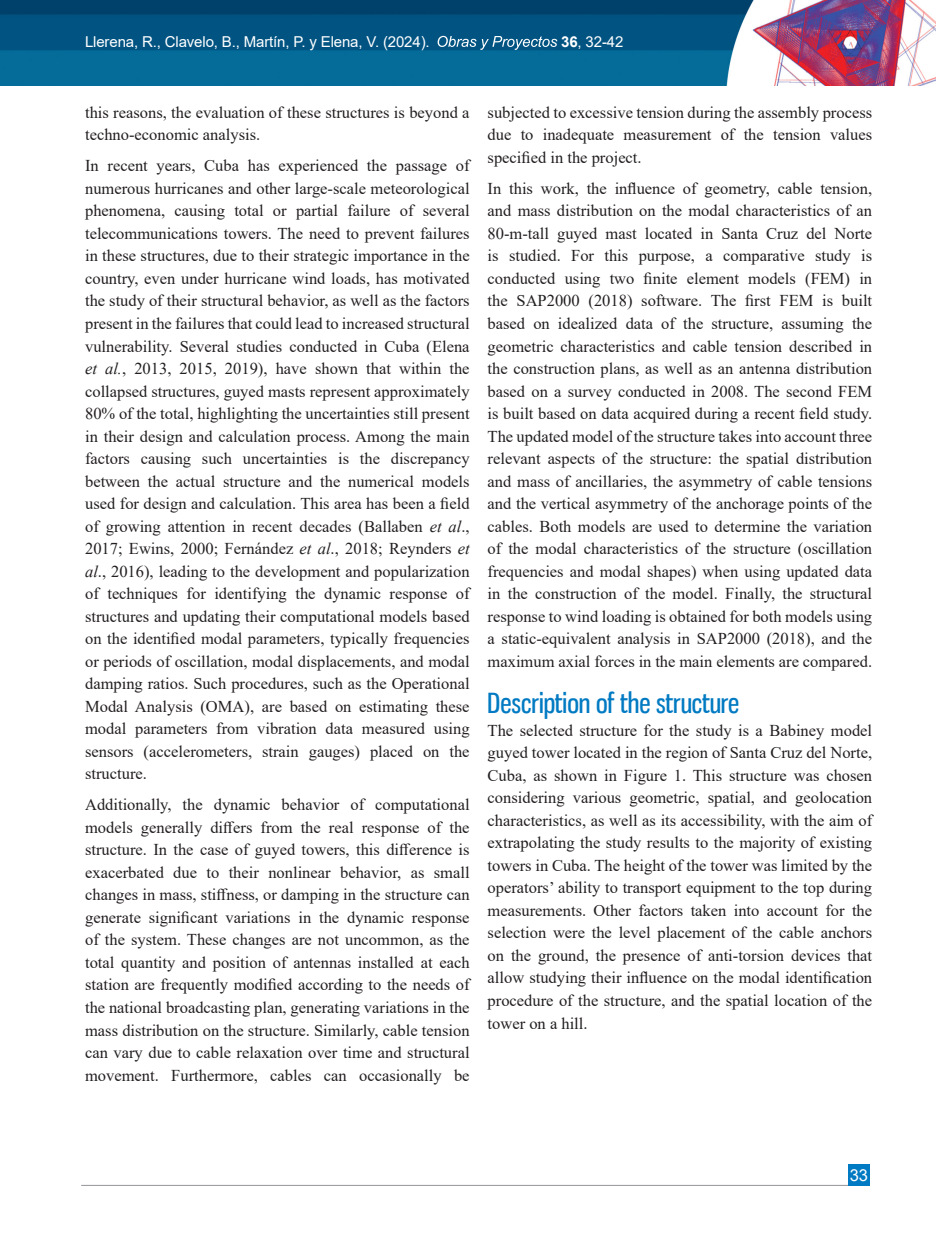
<style>
.page{position:relative;width:936px;height:1234px;background:#fff}
.page>*{position:absolute;margin:0;border:0;box-sizing:border-box;transform-origin:0 0}
.t1{font:27px "Gnuolane Free";color:#007ac2}
.t2{font:16.5px/22.5px "Times New Roman";color:#231f20;text-align:justify}
.t3{font:16.5px "Arial";color:#fff}
.t4{font:15px "Arial";letter-spacing:-.01em;color:#fff}
.s1{font-weight:700}
.s2{font-style:italic}
</style>
<div class="page">
<img style="left:0;top:0;width:935px;height:85px">
<hr style="left:81px;top:1184px;width:788px;height:1px;background:#939598">
<div style="left:848px;top:1164px;width:21px;height:21px;background:#007ac2"></div>
<svg style="left:437px;top:36px;width:120px;height:14px;background:#39799d"></svg>
<p class="t4" style="left:85px;top:31px;width:346px">Llerena, R., Clavelo, B., Martín, P. y Elena, V. (2024).</p>
<p class="t4" style="left:561px;top:31px;width:64px"><span class="s1">36</span>, 32-42</p>
<p class="t2" style="left:85px;top:100px;width:386px">this reasons, the evaluation of these structures is beyond a techno-economic analysis.</p>
<p class="t2" style="left:85px;top:154px;width:386px">In recent years, Cuba has experienced the passage of numerous hurricanes and other large-scale meteorological phenomena, causing total or partial failure of several telecommunications towers. The need to prevent failures in these structures, due to their strategic importance in the country, even under hurricane wind loads, has motivated the study of their structural behavior, as well as the factors present in the failures that could lead to increased structural vulnerability. Several studies conducted in Cuba (Elena <span class="s2">et al.</span>, 2013, 2015, 2019), have shown that within the collapsed structures, guyed masts represent approximately 80% of the total, highlighting the uncertainties still present in their design and calculation process. Among the main factors causing such uncertainties is the discrepancy between the actual structure and the numerical models used for design and calculation. This area has been a field of growing attention in recent decades (Ballaben <span class="s2">et al</span>., 2017; Ewins, 2000; Fernández <span class="s2">et al</span>., 2018; Reynders <span class="s2">et al</span>., 2016), leading to the development and popularization of techniques for identifying the dynamic response of structures and updating their computational models based on the identified modal parameters, typically frequencies or periods of oscillation, modal displacements, and modal damping ratios. Such procedures, such as the Operational Modal Analysis (OMA), are based on estimating these modal parameters from vibration data measured using sensors (accelerometers, strain gauges) placed on the structure.</p>
<p class="t2" style="left:85px;top:792px;width:386px">Additionally, the dynamic behavior of computational models generally differs from the real response of the structure. In the case of guyed towers, this difference is exacerbated due to their nonlinear behavior, as small changes in mass, stiffness, or damping in the structure can generate significant variations in the dynamic response of the system. These changes are not uncommon, as the total quantity and position of antennas installed at each station are frequently modified according to the needs of the national broadcasting plan, generating variations in the mass distribution on the structure. Similarly, cable tension can vary due to cable relaxation over time and structural movement. Furthermore, cables can occasionally be</p>
<p class="t2" style="left:487px;top:100px;width:386px">subjected to excessive tension during the assembly process due to inadequate measurement of the tension values specified in the project.</p>
<p class="t2" style="left:487px;top:176px;width:386px">In this work, the influence of geometry, cable tension, and mass distribution on the modal characteristics of an 80-m-tall guyed mast located in Santa Cruz del Norte is studied. For this purpose, a comparative study is conducted using two finite element models (FEM) in the SAP2000 (2018) software. The first FEM is built based on idealized data of the structure, assuming the geometric characteristics and cable tension described in the construction plans, as well as an antenna distribution based on a survey conducted in 2008. The second FEM is built based on data acquired during a recent field study.<br>The updated model of the structure takes into account three relevant aspects of the structure: the spatial distribution and mass of ancillaries, the asymmetry of cable tensions and the vertical asymmetry of the anchorage points of the cables. Both models are used to determine the variation of the modal characteristics of the structure (oscillation frequencies and modal shapes) when using updated data in the construction of the model. Finally, the structural response to wind loading is obtained for both models using a static-equivalent analysis in SAP2000 (2018), and the maximum axial forces in the main elements are compared.</p>
<p class="t1" style="left:487px;top:686px;width:253px">Description of the structure</p>
<p class="t2" style="left:487px;top:718px;width:386px">The selected structure for the study is a Babiney model guyed tower located in the region of Santa Cruz del Norte, Cuba, as shown in Figure 1. This structure was chosen considering various geometric, spatial, and geolocation characteristics, as well as its accessibility, with the aim of extrapolating the study results to the majority of existing towers in Cuba. The height of the tower was limited by the operators’ ability to transport equipment to the top during measurements. Other factors taken into account for the selection were the level placement of the cable anchors on the ground, the presence of anti-torsion devices that allow studying their influence on the modal identification procedure of the structure, and the spatial location of the tower on a hill.</p>
<p class="t3" style="left:849px;top:1163px;width:20px">33</p>
</div>
